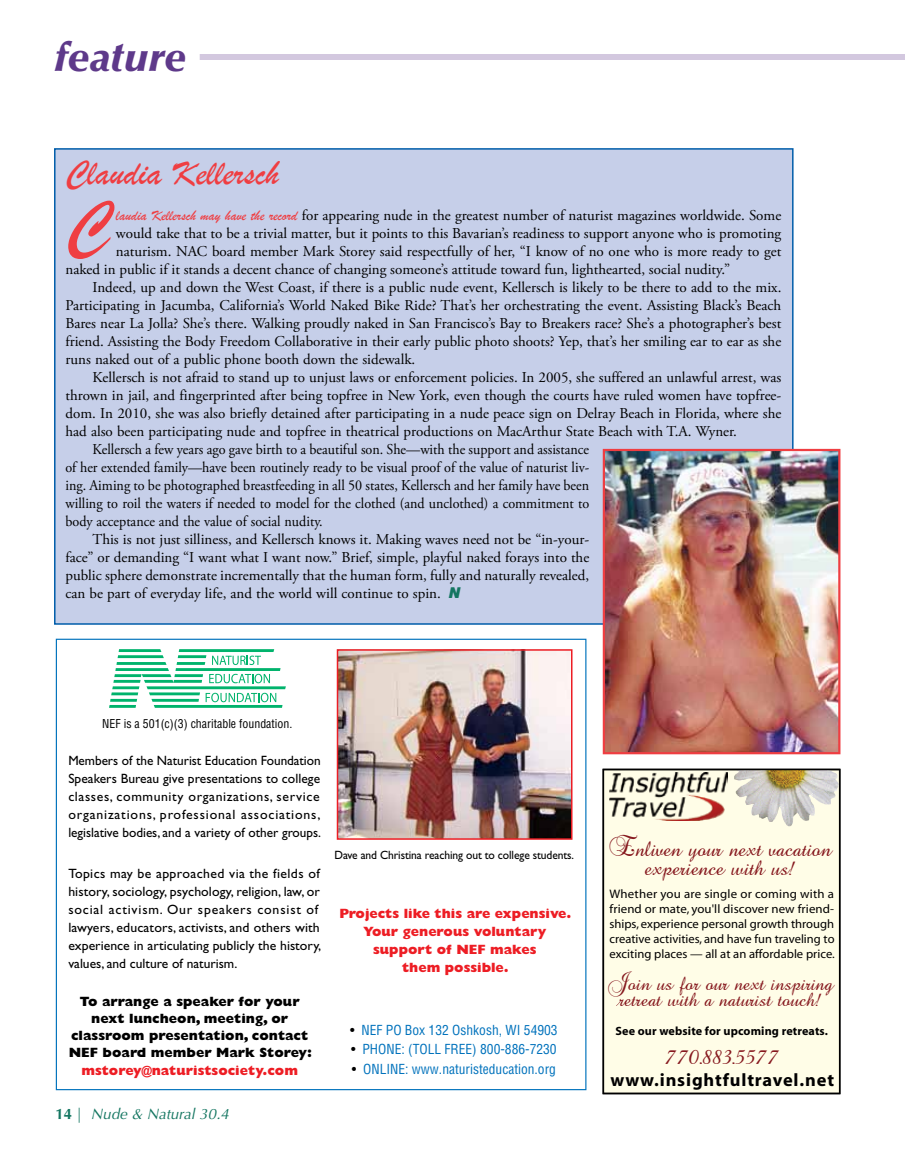
<style>
.page{position:relative;width:905px;height:1161px;background:#fff}
.page>*{position:absolute;margin:0;border:0;box-sizing:border-box;transform-origin:0 0}
.t1{font:72.75px "Brush Script";color:#ef3e42}
.t2{font:italic 900 40.5px "Optima";color:#5e398a}
.t3{font:36px "Brush Script";color:#ef3e42}
.t4{font:700 18px "Myriad";letter-spacing:.045em;color:#000}
.t5{font:15px "Adobe Garamond Pro";color:#000}
.t6{font:15px "Adobe Garamond Pro";color:#000;scale:.94 1}
.t7{font:italic 15px "Optima";color:#147661}
.t8{font:15px "Baroque Script";letter-spacing:.045em;color:#86181e}
.t9{font:13.5px/18px "Gill Sans";letter-spacing:.005em;color:#000;text-align:justify}
.t10{font:800 13.5px/18px "Gill Sans";color:#ed1d24;text-align:center}
.t11{font:800 13.5px/17.2px "Gill Sans";color:#000;text-align:center}
.t12{font:condensed 13.5px "Helvetica";color:#0072bc}
.t13{font:13.5px/18.8px "Baroque Script";letter-spacing:.04em;color:#86181e;text-align:center}
.t14{font:12.3px/14.9px "Myriad";color:#000;text-align:justify;scale:1.04 1}
.t15{font:12.3px/16.5px "Baroque Script";letter-spacing:.04em;color:#86181e;text-align:center}
.t16{font:12px "Gill Sans";letter-spacing:-.01em;color:#000;scale:.96 1}
.t17{font:condensed 12px "Helvetica";color:#000}
.t18{font:700 12px "Myriad";letter-spacing:.01em;color:#000}
.s1{font-family:"Brush Script";color:#ef3e42}
.s2{font-family:"Helvetica Neue";font-weight:900;font-style:italic;color:#147661}
.s3{font-weight:700;font-style:normal}
.s4{font-style:normal}
.s5{color:#000}
</style>
<div class="page">
<div style="left:54px;top:148px;width:739px;height:477px;background:#c6cfe9;border:2px solid #005daa"></div>
<div style="left:200px;top:54px;width:704px;height:6px;background:#d3c8df"></div>
<img style="left:605px;top:452px;width:232px;height:299px">
<div style="left:602px;top:449px;width:238px;height:305px;border:2px solid #ef3e42"></div>
<div style="left:603px;top:769px;width:236px;height:325px;background:#fffde7"></div>
<img style="left:609px;top:773px;width:119px;height:48px">
<img style="left:734px;top:772px;width:101px;height:54px">
<div style="left:602px;top:769px;width:238px;height:325px;border:2px solid #000"></div>
<svg style="left:109px;top:649px;width:177px;height:59px"></svg>
<img style="left:340px;top:652px;width:229px;height:185px">
<div style="left:337px;top:649px;width:235px;height:191px;border:2px solid #ed1d24"></div>
<h2 class="t2" style="left:54px;top:33px;width:134px">feature</h2>
<h3 class="t3" style="left:65px;top:151px;width:215px">Claudia Kellersch</h3>
<h1 class="t1" style="left:65px;top:181px;width:45px">C</h1>
<p class="t5" style="left:116px;top:206px;width:667px"><span class="s1">laudia Kellersch may have the record</span> for appearing nude in the greatest number of naturist magazines worldwide. Some</p>
<p class="t5" style="left:116px;top:224px;width:666px">would take that to be a trivial matter, but it points to this Bavarian’s readiness to support anyone who is promoting</p>
<p class="t5" style="left:116px;top:242px;width:667px">naturism. NAC board member Mark Storey said respectfully of her, “I know of no one who is more ready to get</p>
<p class="t5" style="left:65px;top:260px;width:666px">naked in public if it stands a decent chance of changing someone’s attitude toward fun, lighthearted, social nudity.”</p>
<p class="t5" style="left:92px;top:278px;width:690px">Indeed, up and down the West Coast, if there is a public nude event, Kellersch is likely to be there to add to the mix.</p>
<p class="t5" style="left:65px;top:296px;width:717px">Participating in Jacumba, California’s World Naked Bike Ride? That’s her orchestrating the event. Assisting Black’s Beach</p>
<p class="t5" style="left:65px;top:314px;width:717px">Bares near La Jolla? She’s there. Walking proudly naked in San Francisco’s Bay to Breakers race? She’s a photographer’s best</p>
<p class="t5" style="left:65px;top:332px;width:717px">friend. Assisting the Body Freedom Collaborative in their early public photo shoots? Yep, that’s her smiling ear to ear as she</p>
<p class="t5" style="left:65px;top:350px;width:351px">runs naked out of a public phone booth down the sidewalk.</p>
<p class="t5" style="left:92px;top:368px;width:690px">Kellersch is not afraid to stand up to unjust laws or enforcement policies. In 2005, she suffered an unlawful arrest, was</p>
<p class="t5" style="left:65px;top:386px;width:717px">thrown in jail, and fingerprinted after being topfree in New York, even though the courts have ruled women have topfree-</p>
<p class="t5" style="left:65px;top:404px;width:717px">dom. In 2010, she was also briefly detained after participating in a nude peace sign on Delray Beach in Florida, where she</p>
<p class="t5" style="left:65px;top:422px;width:673px">had also been participating nude and topfree in theatrical productions on MacArthur State Beach with T.A. Wyner.</p>
<p class="t6" style="left:92px;top:440px;width:530px">Kellersch a few years ago gave birth to a beautiful son. She—with the support and assistance</p>
<p class="t6" style="left:65px;top:458px;width:558px">of her extended family—have been routinely ready to be visual proof of the value of naturist liv-</p>
<p class="t6" style="left:65px;top:476px;width:558px">ing. Aiming to be photographed breastfeeding in all 50 states, Kellersch and her family have been</p>
<p class="t6" style="left:65px;top:494px;width:558px">willing to roil the waters if needed to model for the clothed (and unclothed) a commitment to</p>
<p class="t6" style="left:65px;top:512px;width:275px">body acceptance and the value of social nudity.</p>
<p class="t5" style="left:92px;top:530px;width:498px">This is not just silliness, and Kellersch knows it. Making waves need not be “in-your-</p>
<p class="t5" style="left:65px;top:548px;width:525px">face” or demanding “I want what I want now.” Brief, simple, playful naked forays into the</p>
<p class="t5" style="left:65px;top:566px;width:525px">public sphere demonstrate incrementally that the human form, fully and naturally revealed,</p>
<p class="t5" style="left:65px;top:584px;width:396px">can be part of everyday life, and the world will continue to spin. <span class="s2">N</span></p>
<p class="t17" style="left:102px;top:716px;width:192px">NEF is a 501(c)(3) charitable foundation.</p>
<p class="t9" style="left:68px;top:752px;width:254px">Members of the Naturist Education Foundation Speakers Bureau give presentations to college classes, community organizations, service organizations, professional associations, legislative bodies, and a variety of other groups.</p>
<p class="t9" style="left:68px;top:864px;width:254px;text-align:left">Topics may be approached via the fields of history, sociology, psychology, religion, law, or social activism. Our speakers consist of lawyers, educators, activists, and others with experience in articulating publicly the history, values, and culture of naturism.</p>
<p class="t11" style="left:69px;top:992px;width:245px">To arrange a speaker for your next luncheon, meeting, or classroom presentation, contact<br>NEF board member Mark Storey:</p>
<p class="t10" style="left:81px;top:1061px;width:218px">mstorey@naturistsociety.com</p>
<p class="t7" style="left:56px;top:1106px;width:175px"><span class="s3">14</span> <span class="s4">|</span> Nude &amp; Natural 30.4</p>
<p class="t16" style="left:334px;top:848px;width:251px">Dave and Christina reaching out to college students.</p>
<p class="t10" style="left:339px;top:904px;width:233px">Projects like this are expensive.<br>Your generous voluntary support of NEF makes<br>them possible.</p>
<p class="t12" style="left:350px;top:1021px;width:209px"><span class="s5">•</span> NEF PO Box 132 Oshkosh, WI 54903</p>
<p class="t12" style="left:351px;top:1041px;width:207px"><span class="s5">•</span> PHONE: (TOLL FREE) 800-886-7230</p>
<p class="t12" style="left:352px;top:1060px;width:205px"><span class="s5">•</span> ONLINE: www.naturisteducation.org</p>
<p class="t13" style="left:609px;top:842px;width:223px">Enliven your next vacation experience with us!</p>
<p class="t14" style="left:609px;top:887px;width:218px">Whether you are single or coming with a friend or mate, you'll discover new friend&shy;ships, experience personal growth through creative activities, and have fun traveling to exciting places — all at an affordable price.</p>
<p class="t15" style="left:608px;top:977px;width:226px">Join us for our next inspiring retreat with a naturist touch!</p>
<p class="t18" style="left:615px;top:1025px;width:214px">See our website for upcoming retreats.</p>
<p class="t8" style="left:665px;top:1050px;width:115px">770.883.5577</p>
<p class="t4" style="left:610px;top:1071px;width:225px">www.insightfultravel.net</p>
</div>
